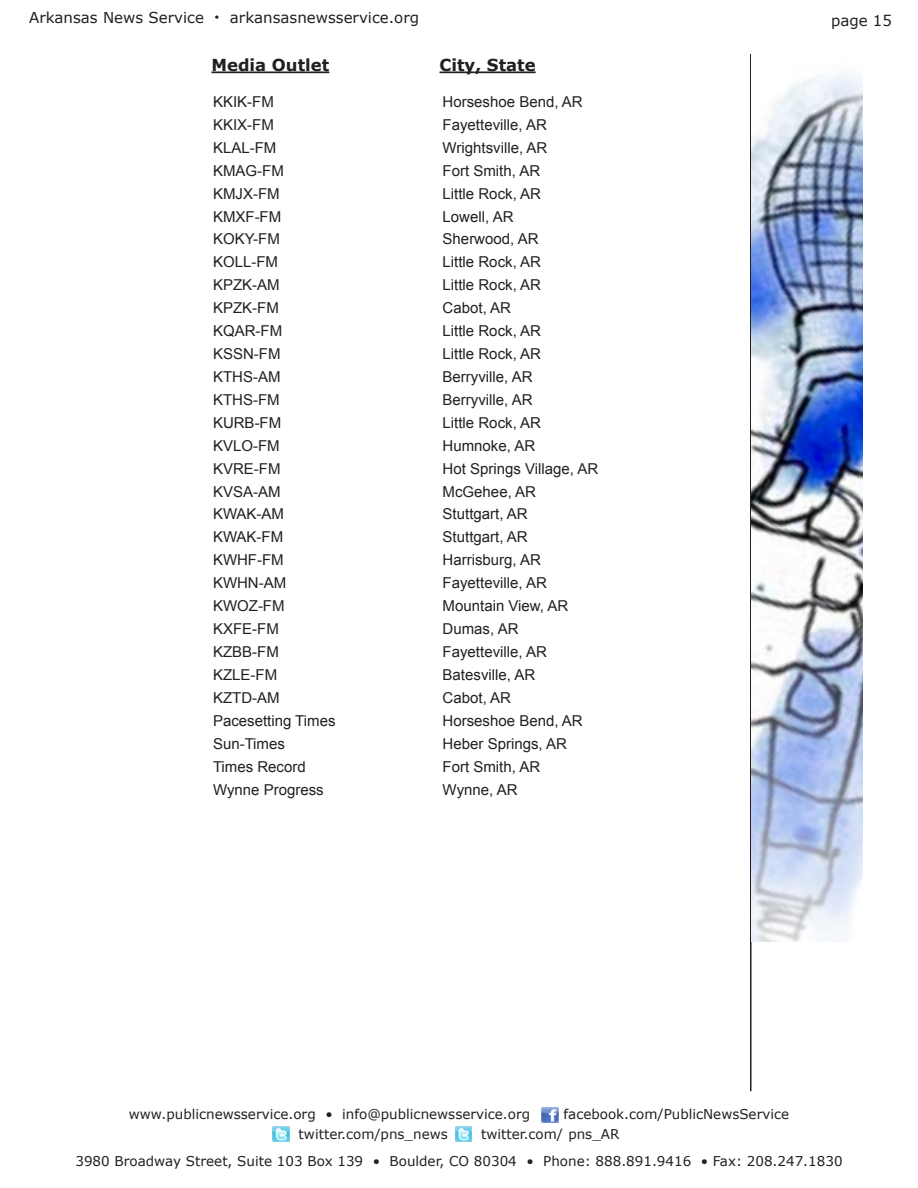
<style>
.page{position:relative;width:918px;height:1188px;background:#fff}
.page>*{position:absolute;margin:0;border:0;box-sizing:border-box;transform-origin:0 0}
.t1{font:700 16.5px "Verdana";color:#231f20}
.t2{font:15px "Arial";color:#231f20}
.t3{font:15px "Verdana";color:#231f20}
.t4{font:13.5px/27px "Verdana";color:#231f20}
.s1{color:#fff}
</style>
<div class="page">
<img style="left:542px;top:1107px;width:16px;height:15px">
<img style="left:273px;top:1126px;width:16px;height:15px">
<img style="left:455px;top:1126px;width:17px;height:15px">
<hr style="left:750px;top:54px;width:2px;height:1037px;background:#231f20">
<img style="left:751px;top:54px;width:111px;height:887px">
<hr style="left:212px;top:71px;width:117px;height:2px;background:#231f20">
<hr style="left:440px;top:71px;width:96px;height:2px;background:#231f20">
<p class="t3" style="left:29px;top:8px;width:392px">Arkansas News Service <sup>•</sup> arkansasnewsservice.org</p>
<p class="t1" style="left:212px;top:54px;width:119px">Media Outlet</p>
<p class="t1" style="left:440px;top:54px;width:98px">City, State</p>
<p class="t2" style="left:213px;top:92px;width:62px">KKIK-FM</p>
<p class="t2" style="left:443px;top:92px;width:142px">Horseshoe Bend, AR</p>
<p class="t2" style="left:213px;top:115px;width:62px">KKIX-FM</p>
<p class="t2" style="left:443px;top:115px;width:106px">Fayetteville, AR</p>
<p class="t2" style="left:213px;top:138px;width:65px">KLAL-FM</p>
<p class="t2" style="left:443px;top:138px;width:106px">Wrightsville, AR</p>
<p class="t2" style="left:213px;top:161px;width:72px">KMAG-FM</p>
<p class="t2" style="left:443px;top:161px;width:99px">Fort Smith, AR</p>
<p class="t2" style="left:213px;top:184px;width:68px">KMJX-FM</p>
<p class="t2" style="left:443px;top:184px;width:100px">Little Rock, AR</p>
<p class="t2" style="left:213px;top:206px;width:70px">KMXF-FM</p>
<p class="t2" style="left:443px;top:206px;width:72px">Lowell, AR</p>
<p class="t2" style="left:213px;top:229px;width:68px">KOKY-FM</p>
<p class="t2" style="left:443px;top:229px;width:97px">Sherwood, AR</p>
<p class="t2" style="left:213px;top:252px;width:67px">KOLL-FM</p>
<p class="t2" style="left:443px;top:252px;width:100px">Little Rock, AR</p>
<p class="t2" style="left:213px;top:275px;width:68px">KPZK-AM</p>
<p class="t2" style="left:443px;top:275px;width:100px">Little Rock, AR</p>
<p class="t2" style="left:213px;top:298px;width:67px">KPZK-FM</p>
<p class="t2" style="left:443px;top:298px;width:70px">Cabot, AR</p>
<p class="t2" style="left:213px;top:321px;width:71px">KQAR-FM</p>
<p class="t2" style="left:443px;top:321px;width:100px">Little Rock, AR</p>
<p class="t2" style="left:213px;top:344px;width:69px">KSSN-FM</p>
<p class="t2" style="left:443px;top:344px;width:100px">Little Rock, AR</p>
<p class="t2" style="left:213px;top:367px;width:69px">KTHS-AM</p>
<p class="t2" style="left:443px;top:367px;width:92px">Berryville, AR</p>
<p class="t2" style="left:213px;top:390px;width:68px">KTHS-FM</p>
<p class="t2" style="left:443px;top:390px;width:92px">Berryville, AR</p>
<p class="t2" style="left:213px;top:413px;width:70px">KURB-FM</p>
<p class="t2" style="left:443px;top:413px;width:100px">Little Rock, AR</p>
<p class="t2" style="left:213px;top:436px;width:68px">KVLO-FM</p>
<p class="t2" style="left:443px;top:436px;width:94px">Humnoke, AR</p>
<p class="t2" style="left:213px;top:459px;width:69px">KVRE-FM</p>
<p class="t2" style="left:443px;top:459px;width:157px">Hot Springs Village, AR</p>
<p class="t2" style="left:213px;top:481px;width:69px">KVSA-AM</p>
<p class="t2" style="left:443px;top:481px;width:95px">McGehee, AR</p>
<p class="t2" style="left:213px;top:504px;width:73px">KWAK-AM</p>
<p class="t2" style="left:443px;top:504px;width:87px">Stuttgart, AR</p>
<p class="t2" style="left:213px;top:527px;width:72px">KWAK-FM</p>
<p class="t2" style="left:443px;top:527px;width:87px">Stuttgart, AR</p>
<p class="t2" style="left:213px;top:550px;width:72px">KWHF-FM</p>
<p class="t2" style="left:443px;top:550px;width:100px">Harrisburg, AR</p>
<p class="t2" style="left:213px;top:573px;width:75px">KWHN-AM</p>
<p class="t2" style="left:443px;top:573px;width:106px">Fayetteville, AR</p>
<p class="t2" style="left:213px;top:596px;width:73px">KWOZ-FM</p>
<p class="t2" style="left:443px;top:596px;width:127px">Mountain View, AR</p>
<p class="t2" style="left:213px;top:619px;width:67px">KXFE-FM</p>
<p class="t2" style="left:443px;top:619px;width:77px">Dumas, AR</p>
<p class="t2" style="left:213px;top:642px;width:67px">KZBB-FM</p>
<p class="t2" style="left:443px;top:642px;width:106px">Fayetteville, AR</p>
<p class="t2" style="left:213px;top:665px;width:66px">KZLE-FM</p>
<p class="t2" style="left:443px;top:665px;width:94px">Batesville, AR</p>
<p class="t2" style="left:213px;top:688px;width:68px">KZTD-AM</p>
<p class="t2" style="left:443px;top:688px;width:70px">Cabot, AR</p>
<p class="t2" style="left:213px;top:711px;width:124px">Pacesetting Times</p>
<p class="t2" style="left:443px;top:711px;width:142px">Horseshoe Bend, AR</p>
<p class="t2" style="left:213px;top:734px;width:73px">Sun-Times</p>
<p class="t2" style="left:443px;top:734px;width:126px">Heber Springs, AR</p>
<p class="t2" style="left:213px;top:757px;width:94px">Times Record</p>
<p class="t2" style="left:443px;top:757px;width:99px">Fort Smith, AR</p>
<p class="t2" style="left:213px;top:779px;width:112px">Wynne Progress</p>
<p class="t2" style="left:443px;top:779px;width:76px">Wynne, AR</p>
<p class="t3" style="left:831px;top:11px;width:63px">page 15</p>
<p class="t4" style="left:129px;top:1101px;width:403px">www.publicnewsservice.org • info@publicnewsservice.org</p>
<p class="t4" style="left:564px;top:1101px;width:227px">facebook.com/PublicNewsService</p>
<p class="t4" style="left:299px;top:1121px;width:151px">twitter.com/pns_news</p>
<p class="t4" style="left:75px;top:1121px;width:769px;text-indent:406px">twitter.com/<span class="s1">pns_anc<br></span>3980 Broadway Street, Suite 103 Box 139 • Boulder, CO 80304 • Phone: 888.891.9416 • Fax: 208.247.1830</p>
<p class="t4" style="left:568px;top:1121px;width:53px">pns_AR</p>
</div>
